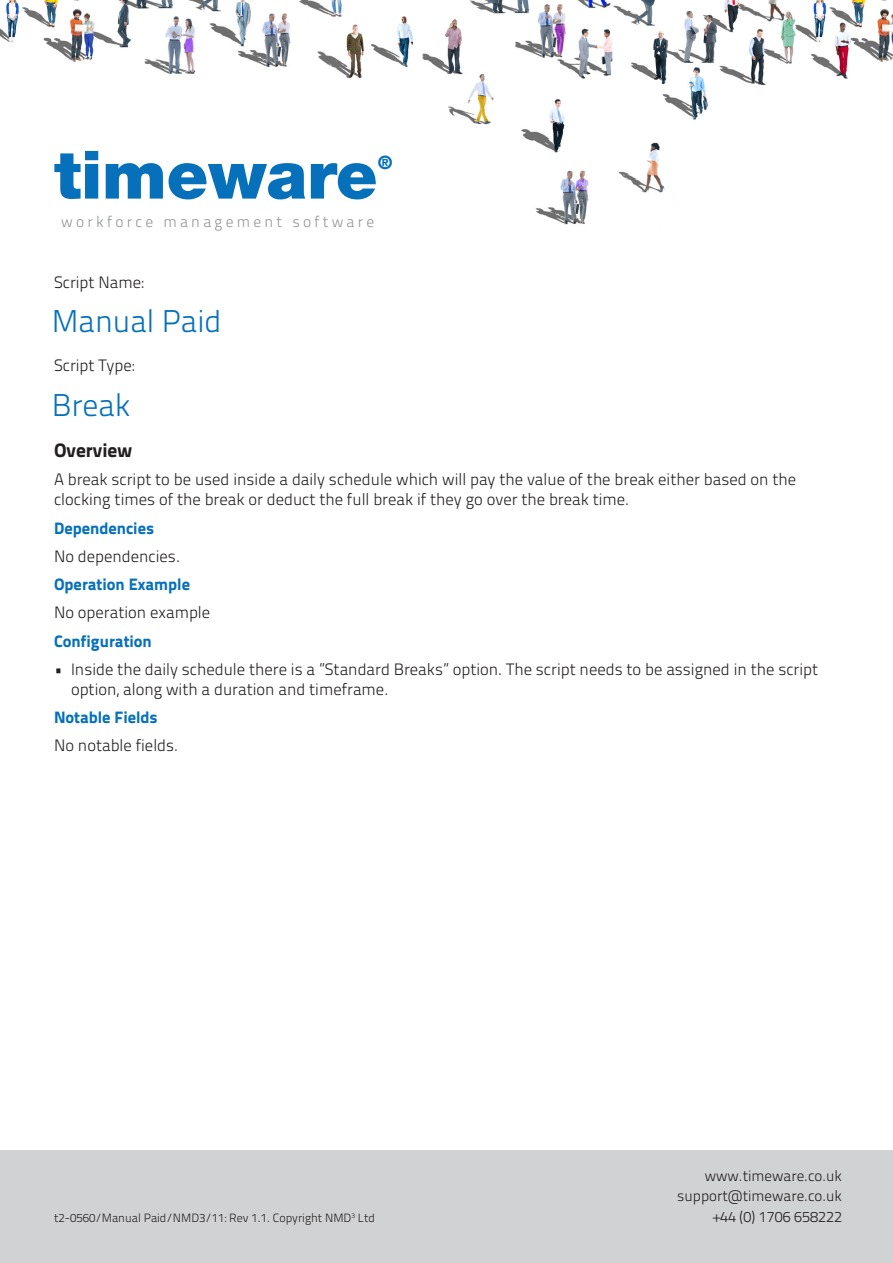
<style>
.page{position:relative;width:893px;height:1263px;background:#fff}
.page>*{position:absolute;margin:0;border:0;box-sizing:border-box;transform-origin:0 0}
.t1{font:900 66.75px "Helvetica Neue LT Std";color:#0671ba}
.t2{font:31.5px "Titillium Text 22 L 250 wt";color:#0671ba}
.t3{font:19.5px "Titillium Text 22 L 999 wt";color:#231f20}
.t4{font:900 18.45px "Helvetica Neue LT Std";color:#0671ba}
.t5{font:16.5px/19.8px "Titillium Text 22 L 250 wt";color:#231f20}
.t6{font:16.5px "Titillium Text 22 L 999 wt";color:#0671ba}
.t7{font:15.45px "Titillium Text 22 L 250 wt";letter-spacing:.21em;color:#939598}
.t8{font:15px "Titillium Text 22 L 250 wt";color:#231f20}
.t9{font:12px "Titillium Text 22 L 250 wt";color:#231f20}
</style>
<div class="page">
<div style="left:0;top:1150px;width:893px;height:113px;background:#d1d2d4"></div>
<img style="left:0;top:0;width:893px;height:225px">
<p class="t1" style="left:54px;top:135px;width:325px">timeware</p>
<p class="t4" style="left:378px;top:151px;width:16px">®</p>
<p class="t7" style="left:61px;top:210px;width:315px">workforce management software</p>
<p class="t5" style="left:54px;top:272px;width:91px">Script Name:</p>
<p class="t2" style="left:52px;top:298px;width:171px">Manual Paid</p>
<p class="t5" style="left:54px;top:355px;width:82px">Script Type:</p>
<p class="t2" style="left:52px;top:381px;width:80px">Break</p>
<p class="t3" style="left:54px;top:435px;width:80px">Overview</p>
<p class="t5" style="left:54px;top:469px;width:744px">A break script to be used inside a daily schedule which will pay the value of the break either based on the clocking times of the break or deduct the full break if they go over the break time.</p>
<p class="t6" style="left:54px;top:515px;width:102px">Dependencies</p>
<p class="t5" style="left:54px;top:545px;width:128px">No dependencies.</p>
<p class="t6" style="left:54px;top:571px;width:138px">Operation Example</p>
<p class="t5" style="left:54px;top:602px;width:158px">No operation example</p>
<p class="t6" style="left:54px;top:628px;width:99px">Configuration</p>
<p class="t5" style="left:71px;top:658px;width:749px;text-indent:-17px">• Inside the daily schedule there is a ”Standard Breaks” option. The script needs to be assigned in the script option, along with a duration and timeframe.</p>
<p class="t6" style="left:54px;top:704px;width:105px">Notable Fields</p>
<p class="t5" style="left:54px;top:735px;width:126px">No notable fields.</p>
<p class="t9" style="left:54px;top:1209px;width:322px">t2-0560/Manual Paid/NMD3/11: Rev 1.1. Copyright NMD<sup>3</sup> Ltd</p>
<p class="t8" style="left:705px;top:1164px;width:139px">www.timeware.co.uk</p>
<p class="t8" style="left:677px;top:1185px;width:166px">support@timeware.co.uk</p>
<p class="t8" style="left:714px;top:1205px;width:130px">+44 (0) 1706 658222</p>
</div>
